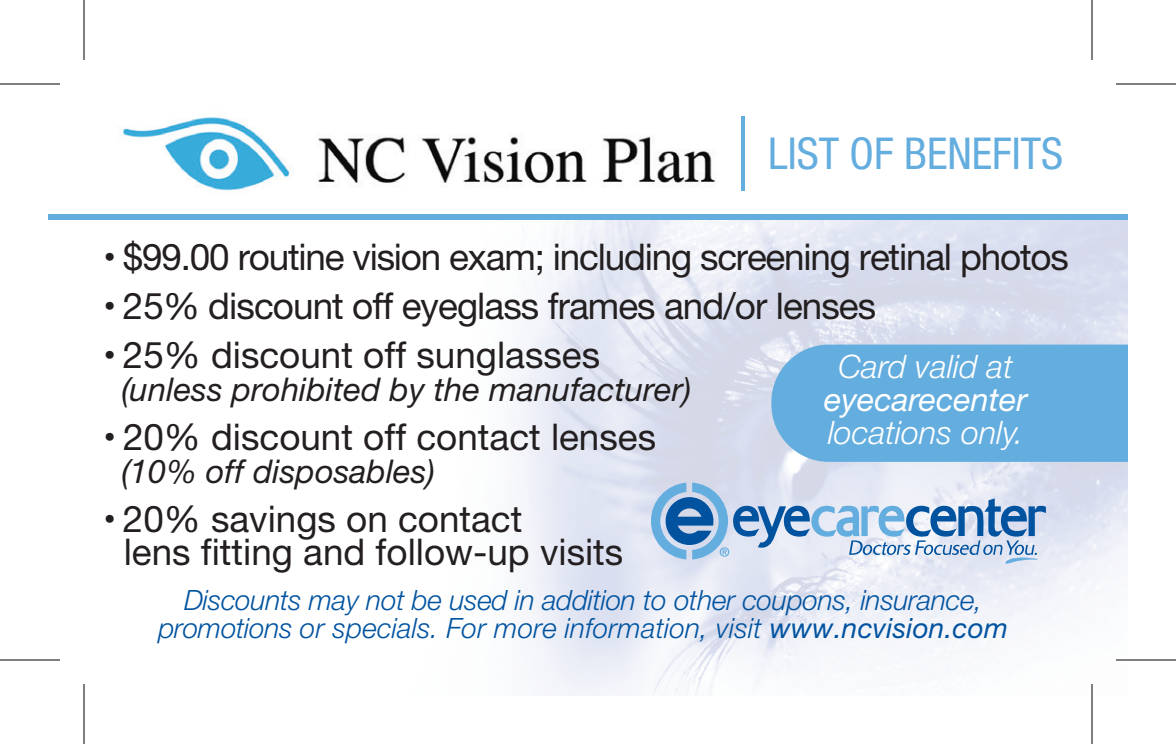
<style>
.page{position:relative;width:1176px;height:744px;background:#fff}
.page>*{position:absolute;margin:0;border:0;box-sizing:border-box;transform-origin:0 0}
.t1{font:condensed 44px "Helvetica Neue";color:#64addf}
.t2{font:36.8px/32.8px "Helvetica Neue";color:#231f20}
.t3{font:36.8px "Helvetica Neue";letter-spacing:-.03em;color:#231f20}
.t4{font:36.8px "Helvetica Neue";letter-spacing:-.025em;color:#231f20}
.t5{font:italic 32.8px "Helvetica Neue";color:#231f20}
.t6{font:italic 300 32.4px "Helvetica Neue";color:#fff}
.t7{font:italic 32.4px "Helvetica Neue";color:#fff}
.t8{font:italic 300 28px/28px "Helvetica Neue";letter-spacing:-.01em;color:#0153a0;text-align:center}
.s1{font-weight:400}
</style>
<div class="page">
<img style="left:516px;top:220px;width:612px;height:476px">
<div style="left:48px;top:214px;width:1080px;height:6px;background:#64addf"></div>
<img style="left:122px;top:117px;width:594px;height:74px">
<svg style="left:651px;top:483px;width:395px;height:83px;background:#adc6e2"></svg>
<div style="left:771px;top:345px;width:357px;height:117px;background:#64addf"></div>
<hr style="left:741px;top:116px;width:3px;height:75px;background:#64addf">
<hr style="left:1116px;top:658px;width:60px;height:4px;background:#fff">
<hr style="left:1090px;top:684px;width:4px;height:60px;background:#fff">
<hr style="left:0;top:83px;width:60px;height:2px;background:#000">
<hr style="left:1116px;top:83px;width:60px;height:2px;background:#000">
<hr style="left:0;top:659px;width:60px;height:2px;background:#000">
<hr style="left:1116px;top:659px;width:60px;height:2px;background:#000">
<hr style="left:83px;top:0;width:2px;height:60px;background:#000">
<hr style="left:83px;top:684px;width:2px;height:60px;background:#000">
<hr style="left:1091px;top:0;width:2px;height:60px;background:#000">
<hr style="left:1091px;top:684px;width:2px;height:60px;background:#000">
<h1 class="t1" style="left:768px;top:128px;width:296px">LIST OF BENEFITS</h1>
<h2 class="t3" style="left:103px;top:230px;width:967px">• $99.00 routine vision exam; including screening retinal photos</h2>
<h2 class="t4" style="left:103px;top:279px;width:774px">• 25% discount off eyeglass frames and/or lenses</h2>
<h2 class="t2" style="left:103px;top:341px;width:498px">• 25% discount off sunglasses</h2>
<p class="t5" style="left:121px;top:365px;width:571px">(unless prohibited by the manufacturer)</p>
<h2 class="t2" style="left:103px;top:423px;width:554px">• 20% discount off contact lenses</h2>
<p class="t5" style="left:121px;top:447px;width:315px">(10% off disposables)</p>
<h2 class="t2" style="left:124px;top:504px;width:501px;text-indent:-20px">• 20% savings on contact<br>lens fitting and follow-up visits</h2>
<p class="t6" style="left:838px;top:341px;width:176px">Card valid at</p>
<p class="t7" style="left:824px;top:376px;width:205px">eyecarecenter</p>
<p class="t6" style="left:828px;top:407px;width:197px">locations only.</p>
<p class="t8" style="left:158px;top:585px;width:851px">Discounts may not be used in addition to other coupons, insurance, promotions or specials. For more information, visit <span class="s1">www.ncvision.com</span></p>
</div>
